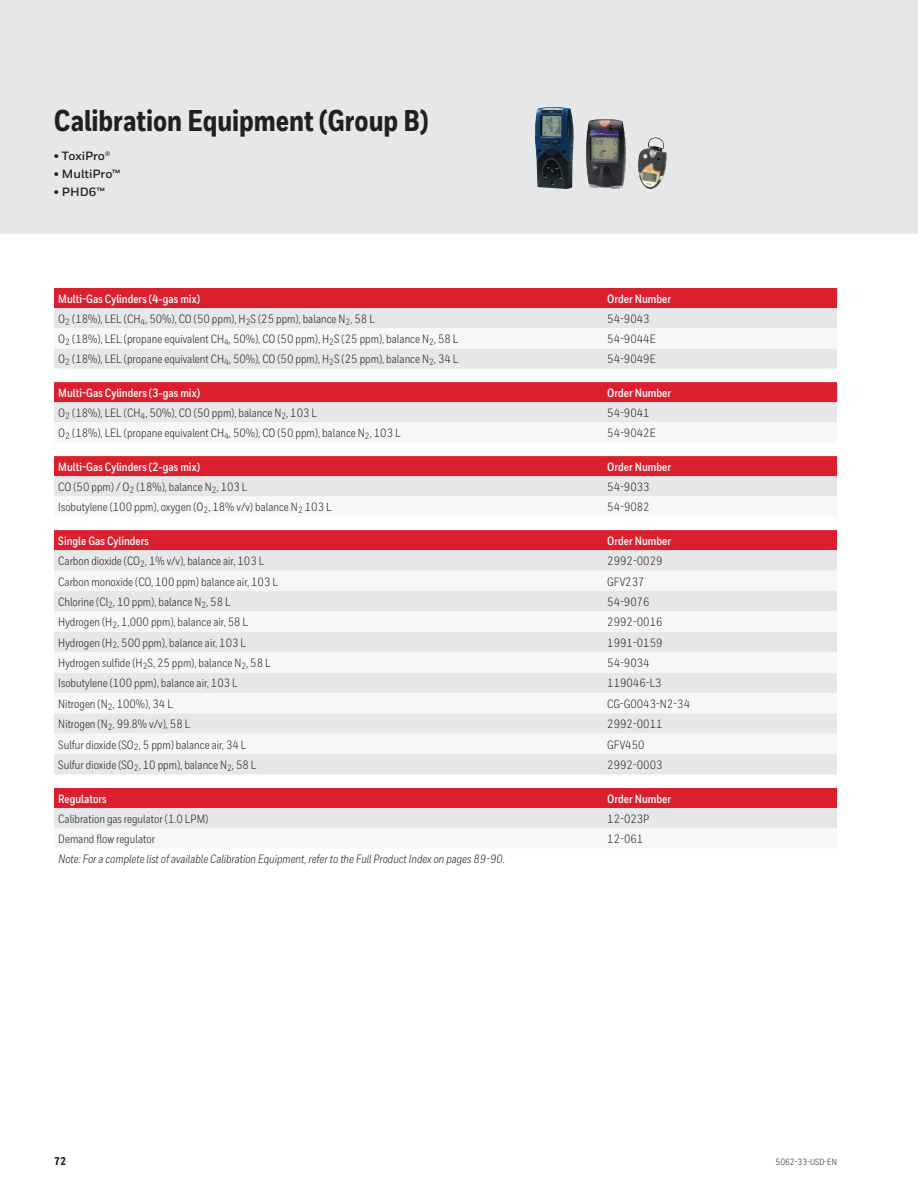
<style>
.page{position:relative;width:918px;height:1188px;background:#fff}
.page>*{position:absolute;margin:0;border:0;box-sizing:border-box;transform-origin:0 0}
.t1{font:800 30px "Honeywell Cond";color:#231f20}
.t2{font:12px "Honeywell Cond";color:#231f20}
.t3{font:700 12px "Honeywell Cond";color:#fff}
.t4{font:italic 12px "Honeywell Cond";color:#231f20}
.t5{font:700 12px "Honeywell Sans";color:#231f20}
.t6{font:800 11.25px "Honeywell Cond";color:#231f20}
.t7{font:9px "Honeywell Cond";color:#231f20}
</style>
<div class="page">
<div style="left:0;top:0;width:918px;height:234px;background:#e6e7e9"></div>
<div style="left:54px;top:288px;width:783px;height:20px;background:#dc1f2e"></div>
<div style="left:54px;top:308px;width:783px;height:61px;background:#e6e7e9"></div>
<svg style="left:54px;top:328px;width:783px;height:20px"></svg>
<svg style="left:54px;top:382px;width:783px;height:40px;background:#e1838b"></svg>
<svg style="left:54px;top:456px;width:783px;height:40px;background:#e1838b"></svg>
<div style="left:54px;top:530px;width:783px;height:20px;background:#dc1f2e"></div>
<div style="left:54px;top:550px;width:783px;height:224px;background:#e6e7e9"></div>
<svg style="left:54px;top:571px;width:783px;height:183px"></svg>
<svg style="left:54px;top:788px;width:783px;height:40px;background:#e1828b"></svg>
<img style="left:535px;top:107px;width:39px;height:82px">
<img style="left:586px;top:119px;width:40px;height:70px">
<img style="left:638px;top:137px;width:29px;height:52px">
<h1 class="t1" style="left:54px;top:103px;width:376px">Calibration Equipment (Group B)</h1>
<p class="t5" style="left:54px;top:148px;width:58px">• ToxiPro®</p>
<p class="t5" style="left:54px;top:166px;width:68px">• MultiPro™</p>
<p class="t5" style="left:54px;top:184px;width:52px">• PHD6™</p>
<p class="t3" style="left:58px;top:291px;width:143px">Multi-Gas Cylinders (4-gas mix)</p>
<p class="t3" style="left:607px;top:291px;width:65px">Order Number</p>
<p class="t2" style="left:58px;top:312px;width:318px">O<sub>2</sub> (18%), LEL (CH<sub>4</sub>, 50%), CO (50 ppm), H<sub>2</sub>S (25 ppm), balance N<sub>2</sub>, 58 L</p>
<p class="t2" style="left:607px;top:312px;width:44px">54-9043</p>
<p class="t2" style="left:58px;top:332px;width:402px">O<sub>2</sub> (18%), LEL (propane equivalent CH<sub>4</sub>, 50%), CO (50 ppm), H<sub>2</sub>S (25 ppm), balance N<sub>2</sub>, 58 L</p>
<p class="t2" style="left:607px;top:332px;width:50px">54-9044E</p>
<p class="t2" style="left:58px;top:352px;width:402px">O<sub>2</sub> (18%), LEL (propane equivalent CH<sub>4</sub>, 50%), CO (50 ppm), H<sub>2</sub>S (25 ppm), balance N<sub>2</sub>, 34 L</p>
<p class="t2" style="left:607px;top:352px;width:50px">54-9049E</p>
<p class="t3" style="left:58px;top:385px;width:143px">Multi-Gas Cylinders (3-gas mix)</p>
<p class="t3" style="left:607px;top:385px;width:65px">Order Number</p>
<p class="t2" style="left:58px;top:406px;width:260px">O<sub>2</sub> (18%), LEL (CH<sub>4</sub>, 50%), CO (50 ppm), balance N<sub>2</sub>, 103 L</p>
<p class="t2" style="left:607px;top:406px;width:44px">54-9041</p>
<p class="t2" style="left:58px;top:426px;width:344px">O<sub>2</sub> (18%), LEL (propane equivalent CH<sub>4</sub>, 50%), CO (50 ppm), balance N<sub>2</sub>, 103 L</p>
<p class="t2" style="left:607px;top:426px;width:50px">54-9042E</p>
<p class="t3" style="left:58px;top:459px;width:143px">Multi-Gas Cylinders (2-gas mix)</p>
<p class="t3" style="left:607px;top:459px;width:65px">Order Number</p>
<p class="t2" style="left:58px;top:480px;width:191px">CO (50 ppm) / O<sub>2</sub> (18%), balance N<sub>2</sub>, 103 L</p>
<p class="t2" style="left:607px;top:480px;width:44px">54-9033</p>
<p class="t2" style="left:58px;top:500px;width:275px">Isobutylene (100 ppm), oxygen (O<sub>2</sub>, 18% v/v) balance N<sub>2</sub> 103 L</p>
<p class="t2" style="left:607px;top:500px;width:44px">54-9082</p>
<p class="t3" style="left:58px;top:533px;width:92px">Single Gas Cylinders</p>
<p class="t3" style="left:607px;top:533px;width:65px">Order Number</p>
<p class="t2" style="left:58px;top:554px;width:208px">Carbon dioxide (CO<sub>2</sub>, 1% v/v), balance air, 103 L</p>
<p class="t2" style="left:607px;top:554px;width:57px">2992-0029</p>
<p class="t2" style="left:58px;top:574px;width:221px">Carbon monoxide (CO, 100 ppm) balance air, 103 L</p>
<p class="t2" style="left:607px;top:574px;width:39px">GFV237</p>
<p class="t2" style="left:58px;top:595px;width:174px">Chlorine (Cl<sub>2</sub>, 10 ppm), balance N<sub>2</sub>, 58 L</p>
<p class="t2" style="left:607px;top:595px;width:44px">54-9076</p>
<p class="t2" style="left:58px;top:615px;width:191px">Hydrogen (H<sub>2</sub>, 1,000 ppm), balance air, 58 L</p>
<p class="t2" style="left:607px;top:615px;width:57px">2992-0016</p>
<p class="t2" style="left:58px;top:635px;width:189px">Hydrogen (H<sub>2</sub>, 500 ppm), balance air, 103 L</p>
<p class="t2" style="left:607px;top:635px;width:57px">1991-0159</p>
<p class="t2" style="left:58px;top:656px;width:214px">Hydrogen sulfide (H<sub>2</sub>S, 25 ppm), balance N<sub>2</sub>, 58 L</p>
<p class="t2" style="left:607px;top:656px;width:44px">54-9034</p>
<p class="t2" style="left:58px;top:676px;width:181px">Isobutylene (100 ppm), balance air, 103 L</p>
<p class="t2" style="left:607px;top:676px;width:56px">119046-L3</p>
<p class="t2" style="left:58px;top:697px;width:116px">Nitrogen (N<sub>2</sub>, 100%), 34 L</p>
<p class="t2" style="left:607px;top:697px;width:84px">CG-G0043-N2-34</p>
<p class="t2" style="left:58px;top:717px;width:134px">Nitrogen (N<sub>2</sub>, 99.8% v/v), 58 L</p>
<p class="t2" style="left:607px;top:717px;width:57px">2992-0011</p>
<p class="t2" style="left:58px;top:737px;width:190px">Sulfur dioxide (SO<sub>2</sub>, 5 ppm) balance air, 34 L</p>
<p class="t2" style="left:607px;top:737px;width:39px">GFV450</p>
<p class="t2" style="left:58px;top:758px;width:200px">Sulfur dioxide (SO<sub>2</sub>, 10 ppm), balance N<sub>2</sub>, 58 L</p>
<p class="t2" style="left:607px;top:758px;width:57px">2992-0003</p>
<p class="t3" style="left:58px;top:791px;width:50px">Regulators</p>
<p class="t3" style="left:607px;top:791px;width:65px">Order Number</p>
<p class="t2" style="left:58px;top:812px;width:152px">Calibration gas regulator (1.0 LPM)</p>
<p class="t2" style="left:607px;top:812px;width:44px">12-023P</p>
<p class="t2" style="left:58px;top:832px;width:98px">Demand flow regulator</p>
<p class="t2" style="left:607px;top:832px;width:37px">12-061</p>
<p class="t4" style="left:59px;top:851px;width:448px">Note: For a complete list of available Calibration Equipment, refer to the Full Product Index on pages 89-90.</p>
<p class="t6" style="left:54px;top:1155px;width:14px">72</p>
<p class="t7" style="left:776px;top:1157px;width:63px">5062-33-USD-EN</p>
</div>
